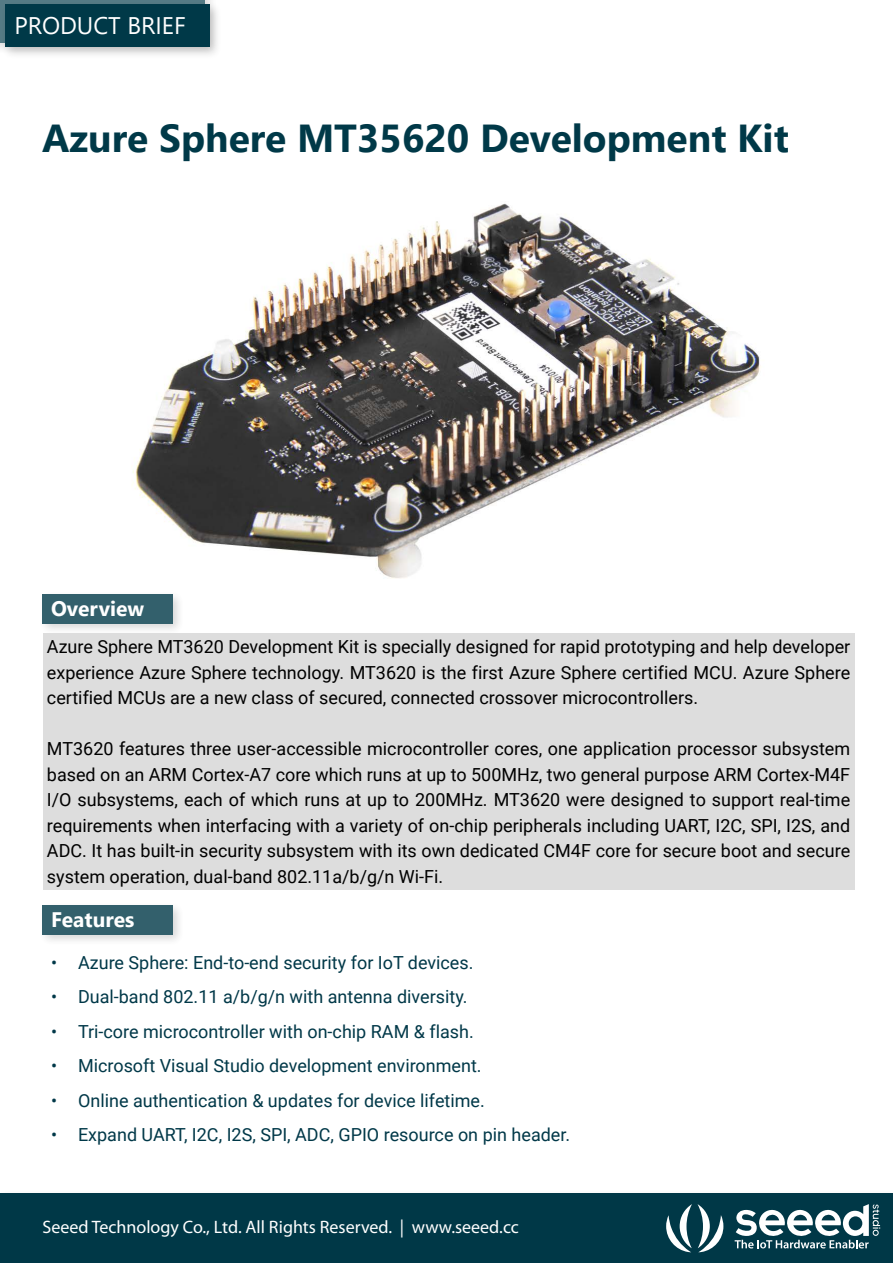
<style>
.page{position:relative;width:893px;height:1263px;background:#fff}
.page>*{position:absolute;margin:0;border:0;box-sizing:border-box;transform-origin:0 0}
.t1{font:700 39px "Segoe UI";color:#003948}
.t2{font:24px "Segoe UI";color:#fff}
.t3{font:700 21px "Segoe UI";color:#fff}
.t4{font:18px/25.5px "Roboto";color:#000;text-align:justify}
.t5{font:18px "Roboto";color:#003848}
.t6{font:18px "Myriad Pro";color:#fff}
</style>
<div class="page">
<div style="left:38px;top:590px;width:147px;height:46px;background:#000;opacity:.2"></div>
<div style="left:43px;top:594px;width:130px;height:29px;background:#33606c"></div>
<div style="left:38px;top:901px;width:147px;height:46px;background:#000;opacity:.2"></div>
<div style="left:43px;top:905px;width:130px;height:29px;background:#33606c"></div>
<div style="left:0;top:1193px;width:893px;height:70px;background:#003847"></div>
<hr style="left:889px;top:1189px;width:4px;height:74px;background:#000;opacity:.2">
<hr style="left:892px;top:1193px;width:1px;height:70px;background:#003847">
<div style="left:0;top:0;width:205px;height:43px;background:#557b85"></div>
<div style="left:1px;top:1px;width:221px;height:59px;background:#000;opacity:.2"></div>
<div style="left:5px;top:5px;width:205px;height:42px;background:#003948"></div>
<svg style="left:666px;top:1204px;width:57px;height:48px"></svg>
<svg style="left:735px;top:1204px;width:145px;height:44px"></svg>
<img style="left:133px;top:203px;width:627px;height:375px">
<div style="left:43px;top:634px;width:811px;height:77px;background:#ddd"></div>
<div style="left:43px;top:710px;width:811px;height:27px;background:#ddd"></div>
<div style="left:43px;top:736px;width:811px;height:154px;background:#ddd"></div>
<h2 class="t2" style="left:14px;top:3px;width:173px">PRODUCT BRIEF</h2>
<h1 class="t1" style="left:42px;top:101px;width:748px">Azure Sphere MT35620 Development Kit</h1>
<p class="t3" style="left:51px;top:589px;width:95px">Overview</p>
<p class="t4" style="left:47px;top:633px;width:805px">Azure Sphere MT3620 Development Kit is specially designed for rapid prototyping and help developer experience Azure Sphere technology. MT3620 is the first Azure Sphere certified MCU. Azure Sphere certified MCUs are a new class of secured, connected crossover microcontrollers.</p>
<p class="t4" style="left:47px;top:735px;width:805px">MT3620 features three user-accessible microcontroller cores, one application processor subsystem based on an ARM Cortex-A7 core which runs at up to 500MHz, two general purpose ARM Cortex-M4F I/O subsystems, each of which runs at up to 200MHz. MT3620 were designed to support real-time requirements when interfacing with a variety of on-chip peripherals including UART, I2C, SPI, I2S, and ADC. It has built-in security subsystem with its own dedicated CM4F core for secure boot and secure system operation, dual-band 802.11a/b/g/n Wi-Fi.</p>
<p class="t3" style="left:51px;top:899px;width:85px">Features</p>
<p class="t5" style="left:51px;top:949px;width:424px">• Azure Sphere: End-to-end security for IoT devices.</p>
<p class="t5" style="left:51px;top:984px;width:418px">• Dual-band 802.11 a/b/g/n with antenna diversity.</p>
<p class="t5" style="left:51px;top:1018px;width:424px">• Tri-core microcontroller with on-chip RAM &amp; flash.</p>
<p class="t5" style="left:51px;top:1053px;width:432px">• Microsoft Visual Studio development environment.</p>
<p class="t5" style="left:51px;top:1087px;width:435px">• Online authentication &amp; updates for device lifetime.</p>
<p class="t5" style="left:51px;top:1122px;width:521px">• Expand UART, I2C, I2S, SPI, ADC, GPIO resource on pin header.</p>
<p class="t6" style="left:43px;top:1216px;width:478px">Seeed Technology Co., Ltd. All Rights Reserved. | www.seeed.cc</p>
</div>
